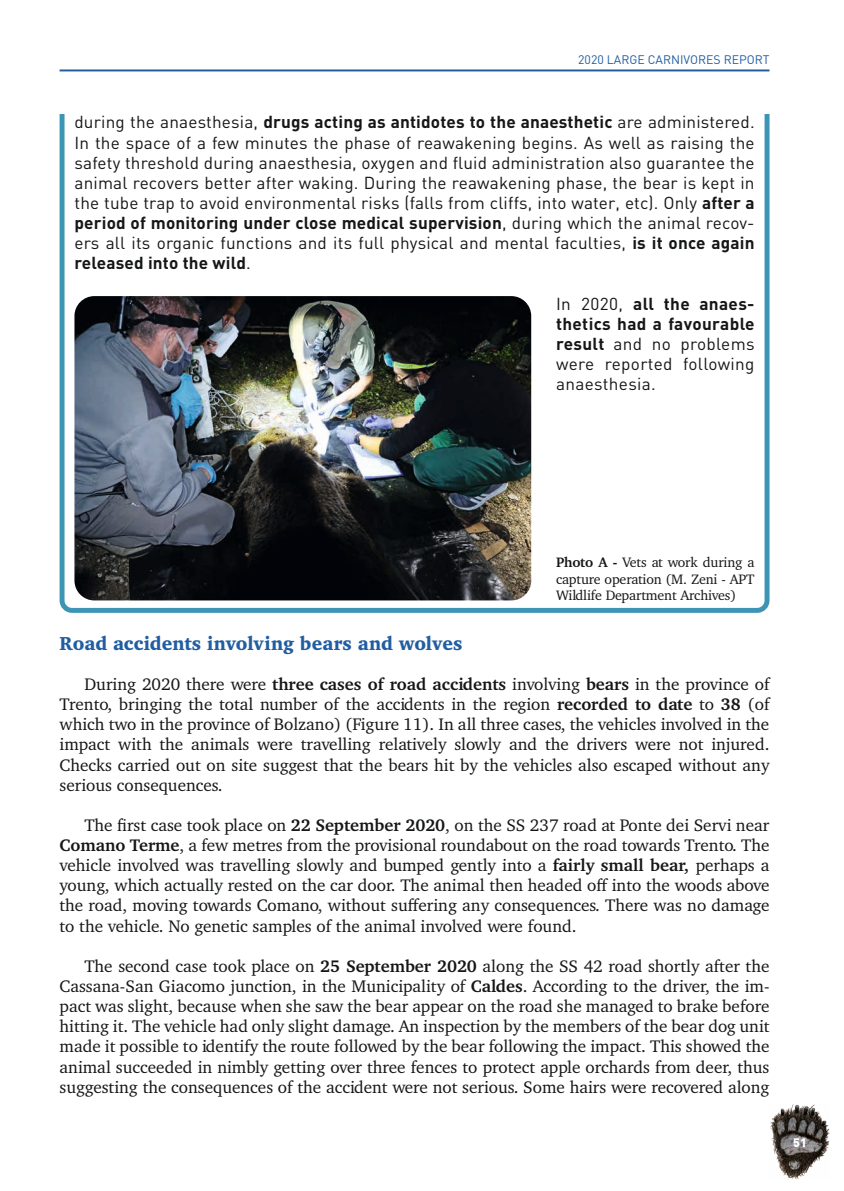
<style>
.page{position:relative;width:844px;height:1191px;background:#fff}
.page>*{position:absolute;margin:0;border:0;box-sizing:border-box;transform-origin:0 0}
.t1{font:900 19.25px "Charter BT Pro";color:#215ea1;scale:.93 1}
.t2{font:17.15px/20.1px "Charter BT Pro";color:#151616;text-align:justify}
.t3{font:17.15px/20.1px "DIN";letter-spacing:.01em;color:#151616;text-align:justify}
.t4{font:14px/16.8px "Charter BT Pro";letter-spacing:-.01em;color:#151616;text-align:justify}
.t5{font:12.25px "DIN Pro";color:#215ea1}
.t6{font:900 12.25px "DIN";color:#fff}
.s1{font-weight:700}
</style>
<div class="page">
<hr style="left:60px;top:69px;width:709px;height:2px;background:#215ea1">
<svg style="left:59px;top:114px;width:711px;height:499px"></svg>
<img style="left:74px;top:296px;width:457px;height:304px">
<img style="left:770px;top:1104px;width:59px;height:75px">
<p class="t5" style="left:578px;top:51px;width:193px">2020 LARGE CARNIVORES REPORT</p>
<p class="t3" style="left:74px;top:112px;width:681px">during the anaesthesia, <span class="s1">drugs acting as antidotes to the anaesthetic</span> are administered.<br>In the space of a few minutes the phase of reawakening begins. As well as raising the safety threshold during anaesthesia, oxygen and fluid administration also guarantee the animal recovers better after waking. During the reawakening phase, the bear is kept in the tube trap to avoid environmental risks (falls from cliffs, into water, etc). Only <span class="s1">after a period of monitoring under close medical supervision</span>, during which the animal recov&shy;ers all its organic functions and its full physical and mental faculties, <span class="s1">is it once again released into the wild</span>.</p>
<p class="t3" style="left:556px;top:293px;width:200px">In 2020, <span class="s1">all the anaes&shy;thetics had a favourable result</span> and no problems were reported following anaesthesia.</p>
<p class="t4" style="left:556px;top:553px;width:200px"><span class="s1">Photo A -</span> Vets at work during a capture operation (M. Zeni - APT Wildlife Department Archives)</p>
<p class="t1" style="left:60px;top:631px;width:434px">Road accidents involving bears and wolves</p>
<p class="t2" style="left:60px;top:674px;width:711px;text-indent:25px">During 2020 there were <span class="s1">three cases of road accidents</span> involving <span class="s1">bears</span> in the province of Trento, bringing the total number of the accidents in the region <span class="s1">recorded to date</span> to <span class="s1">38</span> (of which two in the province of Bolzano) (Figure 11). In all three cases, the vehicles involved in the impact with the animals were travelling relatively slowly and the drivers were not injured.<br>Checks carried out on site suggest that the bears hit by the vehicles also escaped without any serious consequences.</p>
<p class="t2" style="left:60px;top:815px;width:711px;text-indent:25px">The first case took place on <span class="s1">22 September 2020</span>, on the SS 237 road at Ponte dei Servi near <span class="s1">Comano Terme</span>, a few metres from the provisional roundabout on the road towards Trento. The vehicle involved was travelling slowly and bumped gently into a <span class="s1">fairly small bear,</span> perhaps a young, which actually rested on the car door. The animal then headed off into the woods above the road, moving towards Comano, without suffering any consequences. There was no damage to the vehicle. No genetic samples of the animal involved were found.</p>
<p class="t2" style="left:60px;top:955px;width:711px;text-indent:25px">The second case took place on <span class="s1">25 September 2020</span> along the SS 42 road shortly after the Cassana-San Giacomo junction, in the Municipality of <span class="s1">Caldes</span>. According to the driver, the im&shy;pact was slight, because when she saw the bear appear on the road she managed to brake before hitting it. The vehicle had only slight damage. An inspection by the members of the bear dog unit made it possible to identify the route followed by the bear following the impact. This showed the animal succeeded in nimbly getting over three fences to protect apple orchards from deer, thus suggesting the consequences of the accident were not serious. Some hairs were recovered along</p>
<p class="t6" style="left:793px;top:1134px;width:15px">51</p>
</div>
